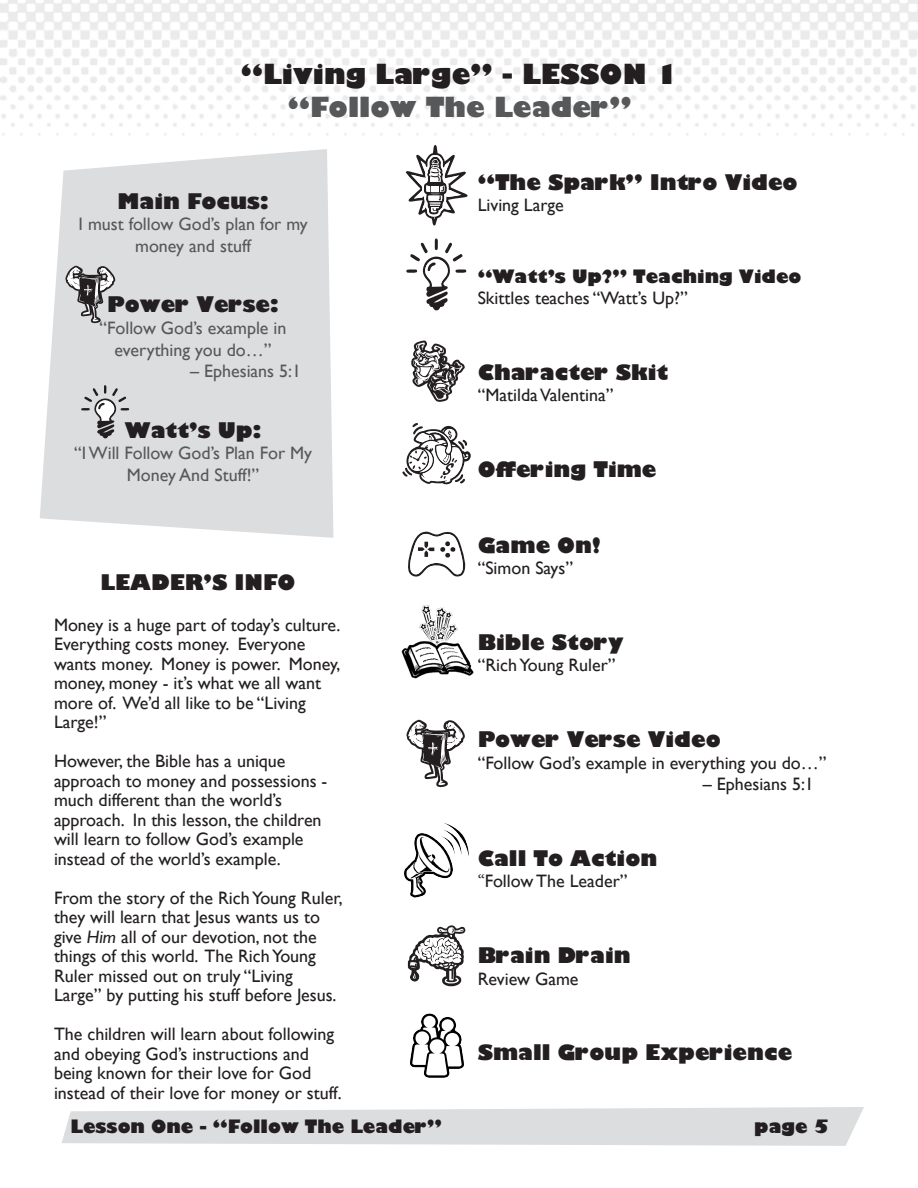
<style>
.page{position:relative;width:918px;height:1188px;background:#fff}
.page>*{position:absolute;margin:0;border:0;box-sizing:border-box;transform-origin:0 0}
.t1{font:800 27px "Gill Sans";color:#231f20}
.t2{font:800 27px "Gill Sans";color:#57585a}
.t3{font:800 21px "Gill Sans";color:#231f20}
.t4{font:18px/19.5px "Gill Sans";color:#231f20}
.t5{font:18px/21.6px "Gill Sans";color:#57585a;text-align:center}
.t6{font:800 18px "Gill Sans";color:#231f20}
.s1{font-style:italic}
.s2{font-family:"Minion Pro"}
</style>
<div class="page">
<img style="left:1px;top:0;width:917px;height:173px">
<svg style="left:62px;top:1107px;width:802px;height:39px;background:#dfe0e2"></svg>
<svg style="left:40px;top:149px;width:293px;height:389px;background:#dfe0e2"></svg>
<svg style="left:65px;top:266px;width:50px;height:58px;background:#a4a3a5"></svg>
<svg style="left:80px;top:385px;width:50px;height:53px;background:#bfbfc1"></svg>
<img style="left:0;top:0;width:1px;height:178px">
<svg style="left:411px;top:340px;width:54px;height:62px"></svg>
<svg style="left:408px;top:531px;width:58px;height:46px"></svg>
<svg style="left:406px;top:145px;width:62px;height:81px"></svg>
<svg style="left:402px;top:423px;width:69px;height:62px"></svg>
<svg style="left:408px;top:925px;width:57px;height:61px"></svg>
<svg style="left:406px;top:239px;width:61px;height:71px"></svg>
<svg style="left:407px;top:720px;width:58px;height:68px"></svg>
<img style="left:404px;top:823px;width:65px;height:75px">
<img style="left:410px;top:1013px;width:54px;height:65px">
<img style="left:401px;top:605px;width:73px;height:74px">
<p class="t1" style="left:241px;top:53px;width:439px">“Living Large” - LESSON 1</p>
<p class="t2" style="left:288px;top:86px;width:345px">“Follow The Leader”</p>
<p class="t3" style="left:118px;top:184px;width:153px">Main Focus:</p>
<p class="t5" style="left:79px;top:213px;width:230px">I must follow God’s plan for my</p>
<p class="t5" style="left:135px;top:235px;width:117px">money and stuff</p>
<p class="t3" style="left:107px;top:288px;width:173px">Power Verse:</p>
<p class="t5" style="left:100px;top:317px;width:188px">“Follow God’s example in</p>
<p class="t5" style="left:115px;top:339px;width:158px">everything you do…”</p>
<p class="t5" style="left:190px;top:360px;width:113px">– Ephesians 5:1</p>
<p class="t3" style="left:125px;top:414px;width:138px">Watt’s Up:</p>
<p class="t5" style="left:74px;top:442px;width:240px">“I Will Follow God’s Plan For My<br>Money And Stuff!”</p>
<p class="t3" style="left:478px;top:165px;width:322px">“The Spark” Intro Video</p>
<p class="t4" style="left:478px;top:195px;width:88px">Living Large</p>
<p class="t6" style="left:478px;top:262px;width:325px">“Watt’s Up?” Teaching Video</p>
<p class="t4" style="left:478px;top:288px;width:212px">Skittles teaches “Watt’s Up?”</p>
<p class="t3" style="left:478px;top:356px;width:192px">Character Skit</p>
<p class="t4" style="left:478px;top:385px;width:137px">“Matilda Valentina”</p>
<p class="t3" style="left:478px;top:453px;width:180px">Offering Time</p>
<p class="t3" style="left:478px;top:528px;width:124px">Game On!</p>
<p class="t4" style="left:478px;top:558px;width:97px">“Simon Says”</p>
<p class="t3" style="left:101px;top:566px;width:196px">LEADER’S INFO</p>
<p class="t4" style="left:54px;top:615px;width:288px">Money is a huge part of today’s culture.<br>Everything costs money. Everyone wants money. Money is power. Money, money, money - it’s what we all want more of. We’d all like to be “Living<br>Large!”</p>
<p class="t4" style="left:54px;top:751px;width:233px">However, the Bible has a unique</p>
<p class="t4" style="left:54px;top:771px;width:275px">approach to money and possessions - much different than the world’s</p>
<p class="t4" style="left:54px;top:810px;width:269px">approach. In this lesson, the children will learn to follow God’s example instead of the world’s example.</p>
<p class="t4" style="left:54px;top:888px;width:290px">From the story of the Rich Young Ruler, they will learn that Jesus wants us to give <span class="s1">Him</span> all of our devotion, not the things of this world. The Rich Young Ruler missed out on truly “Living Large” by putting his stuff before Jesus.</p>
<p class="t4" style="left:54px;top:1024px;width:289px">The children will learn about following and obeying God’s instructions and being known for their love for God instead of their love for money or stuff.</p>
<p class="t6" style="left:70px;top:1112px;width:373px">Lesson One - “Follow The Leader”</p>
<p class="t6" style="left:754px;top:1112px;width:76px">page 5</p>
<p class="t3" style="left:478px;top:626px;width:147px">Bible Story</p>
<p class="t4" style="left:478px;top:655px;width:139px">“Rich Young Ruler”</p>
<p class="t3" style="left:478px;top:723px;width:245px">Power Verse Video</p>
<p class="t4" style="left:478px;top:753px;width:350px">“Follow God’s example in everything you do…”</p>
<p class="t4" style="left:703px;top:774px;width:113px">– Ephesians 5:1</p>
<p class="t3" style="left:478px;top:842px;width:181px">Call To Action</p>
<p class="t4" style="left:478px;top:871px;width:151px"><span class="s2">“</span>Follow The Leader”</p>
<p class="t3" style="left:478px;top:939px;width:154px">Brain Drain</p>
<p class="t4" style="left:478px;top:969px;width:102px">Review Game</p>
<p class="t3" style="left:478px;top:1036px;width:316px">Small Group Experience</p>
</div>
